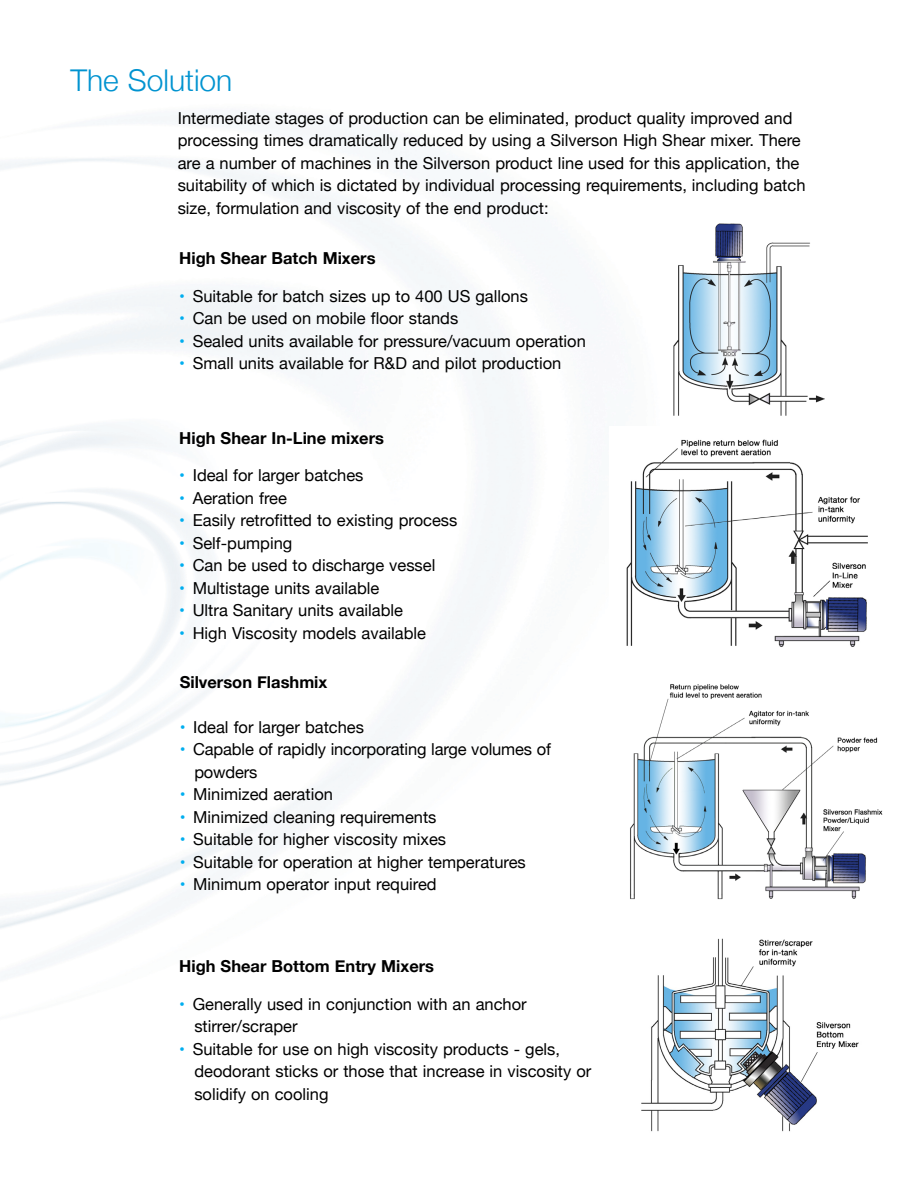
<style>
.page{position:relative;width:918px;height:1188px;background:#fff}
.page>*{position:absolute;margin:0;border:0;box-sizing:border-box;transform-origin:0 0}
.t1{font:300 30px "Helvetica Neue";color:#0093d0}
.t2{font:16.5px/22.5px "Helvetica Neue";color:#000}
.t3{font:700 16.5px "Helvetica Neue";color:#000}
.s1{color:#00aeef}
</style>
<div class="page">
<img style="left:626px;top:439px;width:242px;height:209px">
<img style="left:629px;top:684px;width:254px;height:216px">
<img style="left:641px;top:938px;width:218px;height:194px">
<img style="left:673px;top:223px;width:152px;height:193px">
<h1 class="t1" style="left:70px;top:56px;width:164px">The Solution</h1>
<p class="t2" style="left:178px;top:108px;width:629px">Intermediate stages of production can be eliminated, product quality improved and processing times dramatically reduced by using a Silverson High Shear mixer. There are a number of machines in the Silverson product line used for this application, the suitability of which is dictated by individual processing requirements, including batch size, formulation and viscosity of the end product:</p>
<p class="t3" style="left:179px;top:246px;width:198px">High Shear Batch Mixers</p>
<p class="t2" style="left:179px;top:286px;width:350px"><span class="s1">•</span> Suitable for batch sizes up to 400 US gallons</p>
<p class="t2" style="left:179px;top:308px;width:281px"><span class="s1">•</span> Can be used on mobile floor stands</p>
<p class="t2" style="left:179px;top:331px;width:408px"><span class="s1">•</span> Sealed units available for pressure/vacuum operation</p>
<p class="t2" style="left:179px;top:353px;width:384px"><span class="s1">•</span> Small units available for R&amp;D and pilot production</p>
<p class="t3" style="left:179px;top:425px;width:206px">High Shear In-Line mixers</p>
<p class="t2" style="left:179px;top:465px;width:186px"><span class="s1">•</span> Ideal for larger batches</p>
<p class="t2" style="left:179px;top:488px;width:109px"><span class="s1">•</span> Aeration free</p>
<p class="t2" style="left:179px;top:510px;width:280px"><span class="s1">•</span> Easily retrofitted to existing process</p>
<p class="t2" style="left:179px;top:533px;width:115px"><span class="s1">•</span> Self-pumping</p>
<p class="t2" style="left:179px;top:555px;width:258px"><span class="s1">•</span> Can be used to discharge vessel</p>
<p class="t2" style="left:179px;top:578px;width:202px"><span class="s1">•</span> Multistage units available</p>
<p class="t2" style="left:179px;top:600px;width:225px"><span class="s1">•</span> Ultra Sanitary units available</p>
<p class="t2" style="left:179px;top:623px;width:248px"><span class="s1">•</span> High Viscosity models available</p>
<p class="t3" style="left:180px;top:669px;width:149px">Silverson Flashmix</p>
<p class="t2" style="left:180px;top:716px;width:186px"><span class="s1">•</span> Ideal for larger batches</p>
<p class="t2" style="left:194px;top:739px;width:358px;text-indent:-15px"><span class="s1">•</span> Capable of rapidly incorporating large volumes of powders</p>
<p class="t2" style="left:180px;top:784px;width:155px"><span class="s1">•</span> Minimized aeration</p>
<p class="t2" style="left:180px;top:806px;width:258px"><span class="s1">•</span> Minimized cleaning requirements</p>
<p class="t2" style="left:180px;top:829px;width:268px"><span class="s1">•</span> Suitable for higher viscosity mixes</p>
<p class="t2" style="left:180px;top:851px;width:348px"><span class="s1">•</span> Suitable for operation at higher temperatures</p>
<p class="t2" style="left:180px;top:874px;width:258px"><span class="s1">•</span> Minimum operator input required</p>
<p class="t3" style="left:179px;top:953px;width:256px">High Shear Bottom Entry Mixers</p>
<p class="t2" style="left:194px;top:993px;width:334px;text-indent:-15px"><span class="s1">•</span> Generally used in conjunction with an anchor stirrer/scraper</p>
<p class="t2" style="left:194px;top:1038px;width:399px;text-indent:-15px"><span class="s1">•</span> Suitable for use on high viscosity products - gels, deodorant sticks or those that increase in viscosity or solidify on cooling</p>
</div>
